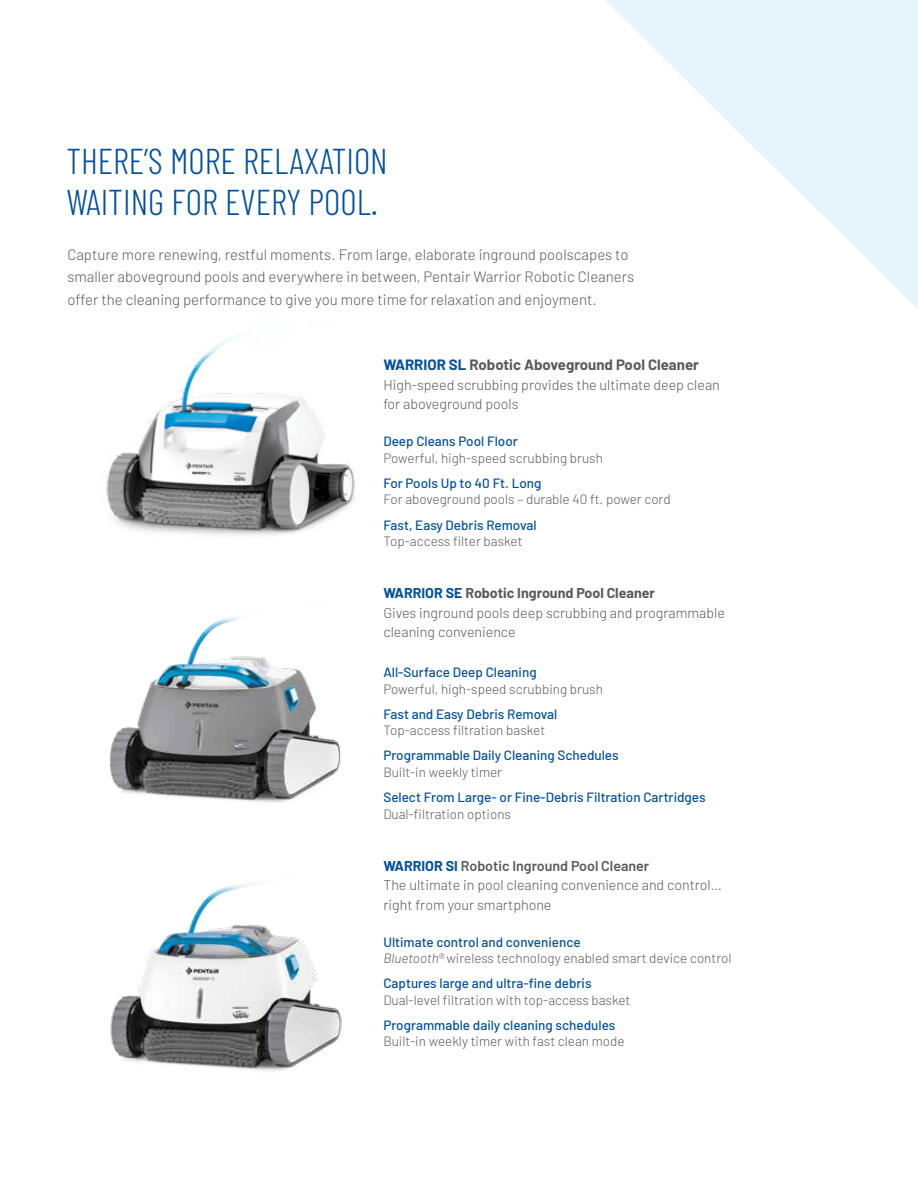
<style>
.page{position:relative;width:918px;height:1188px;background:#fff}
.page>*{position:absolute;margin:0;border:0;box-sizing:border-box;transform-origin:0 0}
.t1{font:300 36px/40.5px "Barlow Condensed";color:#004f9a}
.t2{font:300 15px/22.5px "Barlow";color:#58595b}
.t3{font:700 15px "Barlow";color:#58595b}
.t4{font:300 14.25px/19.5px "Barlow";color:#58595b}
.t5{font:300 13.5px/16.5px "Barlow";color:#58595b}
.t6{font:500 13.5px "Barlow";color:#004f9a}
.s1{color:#004f9a}
.s2{font-weight:700;color:#004f9a}
.s3{font-weight:700}
.s4{font-weight:600}
.s5{font-weight:500;color:#004f9a}
.s6{font-style:italic}
</style>
<div class="page">
<svg style="left:605px;top:0;width:313px;height:309px;fill:#e9f7fb"></svg>
<img style="left:106px;top:335px;width:249px;height:200px">
<img style="left:110px;top:617px;width:231px;height:186px">
<img style="left:110px;top:883px;width:232px;height:188px">
<hr style="left:0;top:0;width:1px;height:361px;background:#b7cdd9">
<h1 class="t1" style="left:66px;top:139px;width:323px">THERE’S MORE RELAXATION<br>WAITING FOR EVERY POOL.</h1>
<p class="t2" style="left:67px;top:242px;width:568px">Capture more renewing, restful moments. From large, elaborate inground poolscapes to smaller aboveground pools and everywhere in between, Pentair Warrior Robotic Cleaners offer the cleaning performance to give you more time for relaxation and enjoyment.</p>
<p class="t3" style="left:383px;top:354px;width:317px"><span class="s1">WARRIOR SL</span> Robotic Aboveground Pool Cleaner</p>
<p class="t4" style="left:383px;top:374px;width:338px">High-speed scrubbing provides the ultimate deep clean for aboveground pools</p>
<p class="t6" style="left:383px;top:432px;width:136px">Deep Cleans Pool Floor</p>
<p class="t5" style="left:383px;top:449px;width:221px">Powerful, high-speed scrubbing brush</p>
<p class="t6" style="left:383px;top:473px;width:160px">For Pools Up to 40 Ft. Long</p>
<p class="t5" style="left:383px;top:490px;width:289px">For aboveground pools – durable 40 ft. power cord</p>
<p class="t6" style="left:383px;top:515px;width:155px">Fast, Easy Debris Removal</p>
<p class="t5" style="left:383px;top:532px;width:141px">Top-access filter basket</p>
<p class="t4" style="left:383px;top:583px;width:343px"><span class="s2">WARRIOR SE</span> <span class="s3">Robotic Inground Pool Cleaner<br></span>Gives inground pools deep scrubbing and programmable cleaning convenience</p>
<p class="t6" style="left:383px;top:663px;width:155px">All-Surface Deep Cleaning</p>
<p class="t5" style="left:383px;top:680px;width:221px">Powerful, high-speed scrubbing brush</p>
<p class="t6" style="left:383px;top:704px;width:176px">Fast and Easy Debris Removal</p>
<p class="t5" style="left:383px;top:721px;width:163px">Top-access filtration basket</p>
<p class="t6" style="left:383px;top:746px;width:237px">Programmable Daily Cleaning Schedules</p>
<p class="t5" style="left:383px;top:763px;width:120px">Built-in weekly timer</p>
<p class="t6" style="left:383px;top:787px;width:324px">Select From Large- or Fine-Debris Filtration Cartridges</p>
<p class="t5" style="left:383px;top:805px;width:129px">Dual-filtration options</p>
<p class="t4" style="left:383px;top:855px;width:340px"><span class="s2">WARRIOR SI</span> <span class="s4">Robotic Inground Pool Cleaner<br></span>The ultimate in pool cleaning convenience and control… right from your smartphone</p>
<p class="t5" style="left:383px;top:933px;width:350px"><span class="s5">Ultimate control and convenience<br></span><span class="s6">Bluetooth</span>®wireless technology enabled smart device control</p>
<p class="t6" style="left:383px;top:974px;width:210px">Captures large and ultra-fine debris</p>
<p class="t5" style="left:383px;top:991px;width:249px">Dual-level filtration with top-access basket</p>
<p class="t6" style="left:383px;top:1015px;width:233px">Programmable daily cleaning schedules</p>
<p class="t5" style="left:383px;top:1033px;width:243px">Built-in weekly timer with fast clean mode</p>
</div>
